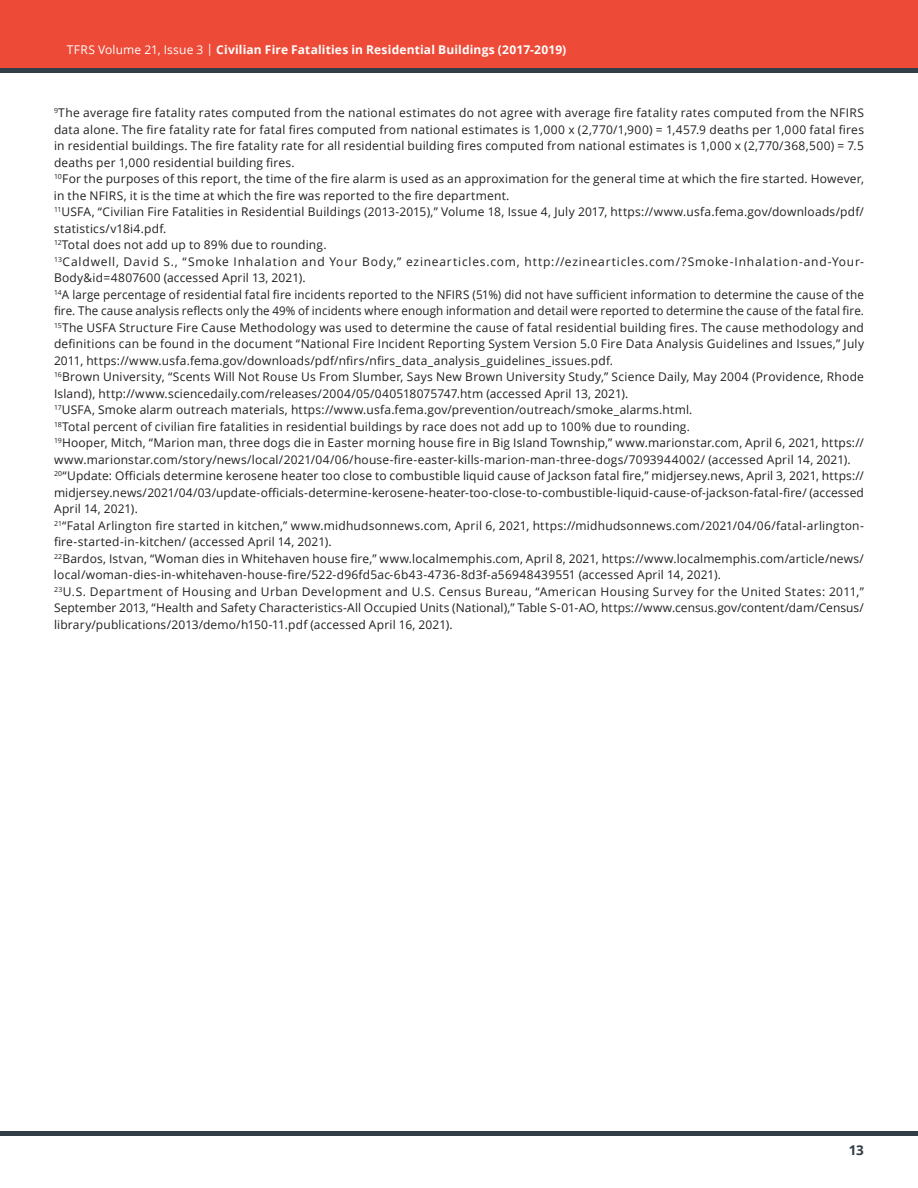
<style>
.page{position:relative;width:918px;height:1188px;background:#fff}
.page>*{position:absolute;margin:0;border:0;box-sizing:border-box;transform-origin:0 0}
.t1{font:700 13.5px "Open Sans";color:#313e48}
.Endnotes{font:12px/16.5px "Open Sans";letter-spacing:.015em;color:#231f20}
.Endnotes-2{font:12px/16.5px "Open Sans";letter-spacing:.065em;color:#231f20}
.t2{font:700 12px "Open Sans";letter-spacing:.015em;color:#fff}
.s1{font-weight:400}
</style>
<div class="page">
<div style="left:0;top:0;width:918px;height:71px;background:#ed4b38"></div>
<hr style="left:0;top:68px;width:918px;height:4px;background:#313e48">
<hr style="left:0;top:1132px;width:918px;height:4px;background:#313e48">
<p class="t2" style="left:67px;top:41px;width:501px"><span class="s1">TFRS Volume 21, Issue 3 |</span> Civilian Fire Fatalities in Residential Buildings (2017-2019)</p>
<p class="Endnotes" style="left:54px;top:104px;width:812px;text-align:justify"><sup>9</sup>The average fire fatality rates computed from the national estimates do not agree with average fire fatality rates computed from the NFIRS data alone. The fire fatality rate for fatal fires computed from national estimates is 1,000 x (2,770/1,900) = 1,457.9 deaths per 1,000 fatal fires in residential buildings. The fire fatality rate for all residential building fires computed from national estimates is 1,000 x (2,770/368,500) = 7.5 deaths per 1,000 residential building fires.</p>
<p class="Endnotes" style="left:54px;top:170px;width:812px"><sup>10</sup>For the purposes of this report, the time of the fire alarm is used as an approximation for the general time at which the fire started. However, in the NFIRS, it is the time at which the fire was reported to the fire department.</p>
<p class="Endnotes" style="left:54px;top:203px;width:812px"><sup>11</sup>USFA, “Civilian Fire Fatalities in Residential Buildings (2013-2015),” Volume 18, Issue 4, July 2017, https://www.usfa.fema.gov/downloads/pdf/ statistics/v18i4.pdf.</p>
<p class="Endnotes" style="left:54px;top:236px;width:274px"><sup>12</sup>Total does not add up to 89% due to rounding.</p>
<p class="Endnotes-2" style="left:54px;top:253px;width:812px"><sup>13</sup>Caldwell, David S., “Smoke Inhalation and Your Body,” ezinearticles.com, http://ezinearticles.com/?Smoke-Inhalation-and-Your-<br>Body&amp;id=4807600 (accessed April 13, 2021).</p>
<p class="Endnotes" style="left:54px;top:286px;width:812px"><sup>14</sup>A large percentage of residential fatal fire incidents reported to the NFIRS (51%) did not have sufficient information to determine the cause of the fire. The cause analysis reflects only the 49% of incidents where enough information and detail were reported to determine the cause of the fatal fire.</p>
<p class="Endnotes" style="left:54px;top:319px;width:812px;text-align:justify"><sup>15</sup>The USFA Structure Fire Cause Methodology was used to determine the cause of fatal residential building fires. The cause methodology and definitions can be found in the document “National Fire Incident Reporting System Version 5.0 Fire Data Analysis Guidelines and Issues,” July 2011, https://www.usfa.fema.gov/downloads/pdf/nfirs/nfirs_data_analysis_guidelines_issues.pdf.</p>
<p class="Endnotes" style="left:54px;top:368px;width:812px"><sup>16</sup>Brown University, “Scents Will Not Rouse Us From Slumber, Says New Brown University Study,” Science Daily, May 2004 (Providence, Rhode<br>Island), http://www.sciencedaily.com/releases/2004/05/040518075747.htm (accessed April 13, 2021).</p>
<p class="Endnotes" style="left:54px;top:401px;width:640px"><sup>17</sup>USFA, Smoke alarm outreach materials, https://www.usfa.fema.gov/prevention/outreach/smoke_alarms.html.</p>
<p class="Endnotes" style="left:54px;top:418px;width:637px"><sup>18</sup>Total percent of civilian fire fatalities in residential buildings by race does not add up to 100% due to rounding.</p>
<p class="Endnotes" style="left:54px;top:434px;width:811px"><sup>19</sup>Hooper, Mitch, “Marion man, three dogs die in Easter morning house fire in Big Island Township,” www.marionstar.com, April 6, 2021, https:// www.marionstar.com/story/news/local/2021/04/06/house-fire-easter-kills-marion-man-three-dogs/7093944002/ (accessed April 14, 2021).</p>
<p class="Endnotes" style="left:54px;top:467px;width:812px;text-align:justify"><sup>20</sup>“Update: Officials determine kerosene heater too close to combustible liquid cause of Jackson fatal fire,” midjersey.news, April 3, 2021, https:// midjersey.news/2021/04/03/update-officials-determine-kerosene-heater-too-close-to-combustible-liquid-cause-of-jackson-fatal-fire/ (accessed April 14, 2021).</p>
<p class="Endnotes" style="left:54px;top:517px;width:811px"><sup>21</sup>“Fatal Arlington fire started in kitchen,” www.midhudsonnews.com, April 6, 2021, https://midhudsonnews.com/2021/04/06/fatal-arlington&shy;fire-started-in-kitchen/ (accessed April 14, 2021).</p>
<p class="Endnotes" style="left:54px;top:550px;width:812px"><sup>22</sup>Bardos, Istvan, “Woman dies in Whitehaven house fire,” www.localmemphis.com, April 8, 2021, https://www.localmemphis.com/article/news/ local/woman-dies-in-whitehaven-house-fire/522-d96fd5ac-6b43-4736-8d3f-a56948439551 (accessed April 14, 2021).</p>
<p class="Endnotes" style="left:54px;top:583px;width:812px;text-align:justify"><sup>23</sup>U.S. Department of Housing and Urban Development and U.S. Census Bureau, “American Housing Survey for the United States: 2011,” September 2013, “Health and Safety Characteristics-All Occupied Units (National),” Table S-01-AO, https://www.census.gov/content/dam/Census/ library/publications/2013/demo/h150-11.pdf (accessed April 16, 2021).</p>
<p class="t1" style="left:849px;top:1141px;width:17px">13</p>
</div>
